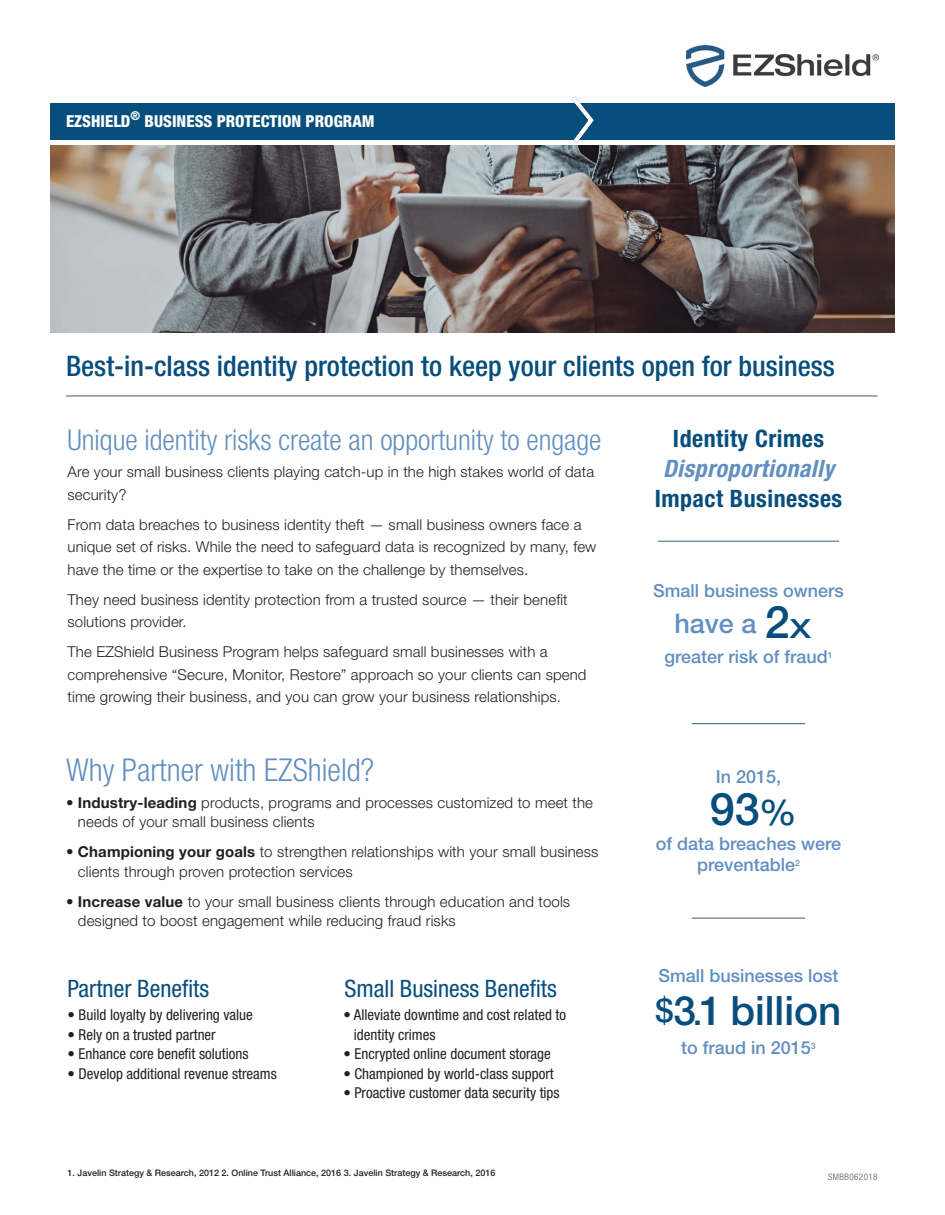
<style>
.page{position:relative;width:945px;height:1215px;background:#fff}
.page>*{position:absolute;margin:0;border:0;box-sizing:border-box;transform-origin:0 0}
.t1{font:500 45px "Helvetica Neue LT Std";color:#074e7d}
.t2{font:500 40.5px "Helvetica Neue LT Std";color:#074e7d}
.t3{font:300 condensed 31.5px "Helvetica Neue LT Std";color:#618fc0}
.t4{font:300 condensed 28.8px "Helvetica Neue LT Std";color:#618fc0}
.t5{font:500 condensed 28.35px "Helvetica Neue LT Std";color:#074e7d}
.t6{font:500 27px "Helvetica Neue LT Std";color:#618fc0}
.t7{font:condensed 24px "Helvetica Neue LT Std";color:#074e7d}
.t8{font:700 condensed 24px "Helvetica Neue LT Std";letter-spacing:.02em;color:#074e7d}
.t9{font:italic 700 condensed 24px "Helvetica Neue LT Std";letter-spacing:.02em;color:#618fc0}
.t10{font:500 18px/21.6px "Helvetica Neue LT Std";color:#618fc0;text-align:center}
.t11{font:800 condensed 16.5px "Helvetica Neue LT Std";color:#fff}
.t12{font:300 15px/22.5px "Helvetica Neue LT Std";letter-spacing:.01em;color:#231f20}
.t13{font:condensed 15px/19.5px "Helvetica Neue LT Std";color:#231f20}
.t14{font:500 9px "Helvetica Neue LT Std";color:#231f20}
.t15{font:300 condensed 9px "Helvetica Neue LT Std";letter-spacing:.05em;color:#535860}
.s1{font-weight:400}
.s2{font-weight:700}
.s3{font-weight:400;font-stretch:expanded;font-size:36px}
.s4{font-size:32.4px}
</style>
<div class="page">
<hr style="left:689px;top:722px;width:117px;height:4px;background:#231f20;opacity:.75">
<div style="left:689px;top:916px;width:117px;height:5px;background:#231f20;opacity:.75"></div>
<div style="left:50px;top:103px;width:845px;height:37px;background:#074e7d"></div>
<div style="left:570px;top:95px;width:25px;height:50px;background:#231f20;opacity:.75"></div>
<img style="left:50px;top:146px;width:845px;height:186px">
<div style="left:66px;top:394px;width:812px;height:5px;background:#231f20;opacity:.75"></div>
<img style="left:687px;top:46px;width:191px;height:41px">
<div style="left:656px;top:539px;width:183px;height:5px;background:#231f20;opacity:.75"></div>
<p class="t11" style="left:66px;top:111px;width:310px">EZSHIELD<sup>®</sup> BUSINESS PROTECTION PROGRAM</p>
<h3 class="t5" style="left:66px;top:349px;width:771px">Best-in-class identity protection to keep your clients open for business</h3>
<h3 class="t4" style="left:68px;top:423px;width:536px">Unique identity risks create an opportunity to engage</h3>
<p class="t12" style="left:68px;top:461px;width:528px">Are your small business clients playing catch-up in the high stakes world of data security?</p>
<p class="t12" style="left:68px;top:513px;width:530px">From data breaches to business identity theft — small business owners face a unique set of risks. While the need to safeguard data is recognized by many, few have the time or the expertise to take on the challenge by themselves.</p>
<p class="t12" style="left:68px;top:588px;width:502px">They need business identity protection from a trusted source — their benefit solutions provider.</p>
<p class="t12" style="left:68px;top:641px;width:521px">The EZShield Business Program helps safeguard small businesses with a comprehensive “Secure, Monitor, Restore” approach so your clients can spend time growing their business, and you can grow your business relationships.</p>
<h3 class="t3" style="left:66px;top:751px;width:310px">Why Partner with EZShield?</h3>
<p class="t12" style="left:78px;top:792px;width:517px;line-height:19.5px;text-indent:-12px"><span class="s1">•</span> <span class="s2">Industry-leading</span> products, programs and processes customized to meet the needs of your small business clients</p>
<p class="t12" style="left:78px;top:842px;width:522px;line-height:19.5px;text-indent:-12px"><span class="s1">•</span> <span class="s2">Championing your goals</span> to strengthen relationships with your small business clients through proven protection services</p>
<p class="t12" style="left:78px;top:891px;width:494px;line-height:19.5px;text-indent:-12px"><span class="s1">•</span> <span class="s2">Increase value</span> to your small business clients through education and tools designed to boost engagement while reducing fraud risks</p>
<h3 class="t7" style="left:68px;top:975px;width:143px">Partner Benefits</h3>
<h3 class="t7" style="left:345px;top:975px;width:214px">Small Business Benefits</h3>
<p class="t13" style="left:68px;top:1005px;width:187px">• Build loyalty by delivering value</p>
<p class="t13" style="left:68px;top:1025px;width:150px">• Rely on a trusted partner</p>
<p class="t13" style="left:68px;top:1044px;width:183px">• Enhance core benefit solutions</p>
<p class="t13" style="left:68px;top:1064px;width:211px">• Develop additional revenue streams</p>
<p class="t13" style="left:354px;top:1005px;width:214px;text-indent:-11px">• Alleviate downtime and cost related to identity crimes</p>
<p class="t13" style="left:343px;top:1044px;width:209px">• Encrypted online document storage</p>
<p class="t13" style="left:343px;top:1064px;width:212px">• Championed by world-class support</p>
<p class="t13" style="left:343px;top:1083px;width:218px">• Proactive customer data security tips</p>
<h3 class="t8" style="left:673px;top:424px;width:153px">Identity Crimes</h3>
<h3 class="t9" style="left:663px;top:454px;width:172px">Disproportionally</h3>
<h3 class="t8" style="left:655px;top:484px;width:189px">Impact Businesses</h3>
<p class="t10" style="left:653px;top:580px;width:192px">Small business owners</p>
<h3 class="t6" style="left:674px;top:607px;width:84px">have a</h3>
<p class="t10" style="left:664px;top:646px;width:170px">greater risk of fraud<sup>1</sup></p>
<h1 class="t1" style="left:765px;top:595px;width:48px">2<span class="s3">x</span></h1>
<p class="t10" style="left:716px;top:766px;width:67px">In 2015,</p>
<h1 class="t1" style="left:710px;top:782px;width:88px">93<span class="s3">%</span></h1>
<p class="t10" style="left:656px;top:832px;width:187px">of data breaches were preventable<sup>2</sup></p>
<p class="t10" style="left:659px;top:965px;width:181px">Small businesses lost</p>
<h2 class="t2" style="left:656px;top:986px;width:187px"><span class="s4">$</span>3<span class="s4">.</span>1 billion</h2>
<p class="t10" style="left:681px;top:1037px;width:136px">to fraud in 2015<sup>3</sup></p>
<p class="t14" style="left:68px;top:1167px;width:429px">1. Javelin Strategy &amp; Research, 2012 2. Online Trust Alliance, 2016 3. Javelin Strategy &amp; Research, 2016</p>
<p class="t15" style="left:828px;top:1172px;width:51px">SMBB062018</p>
</div>
